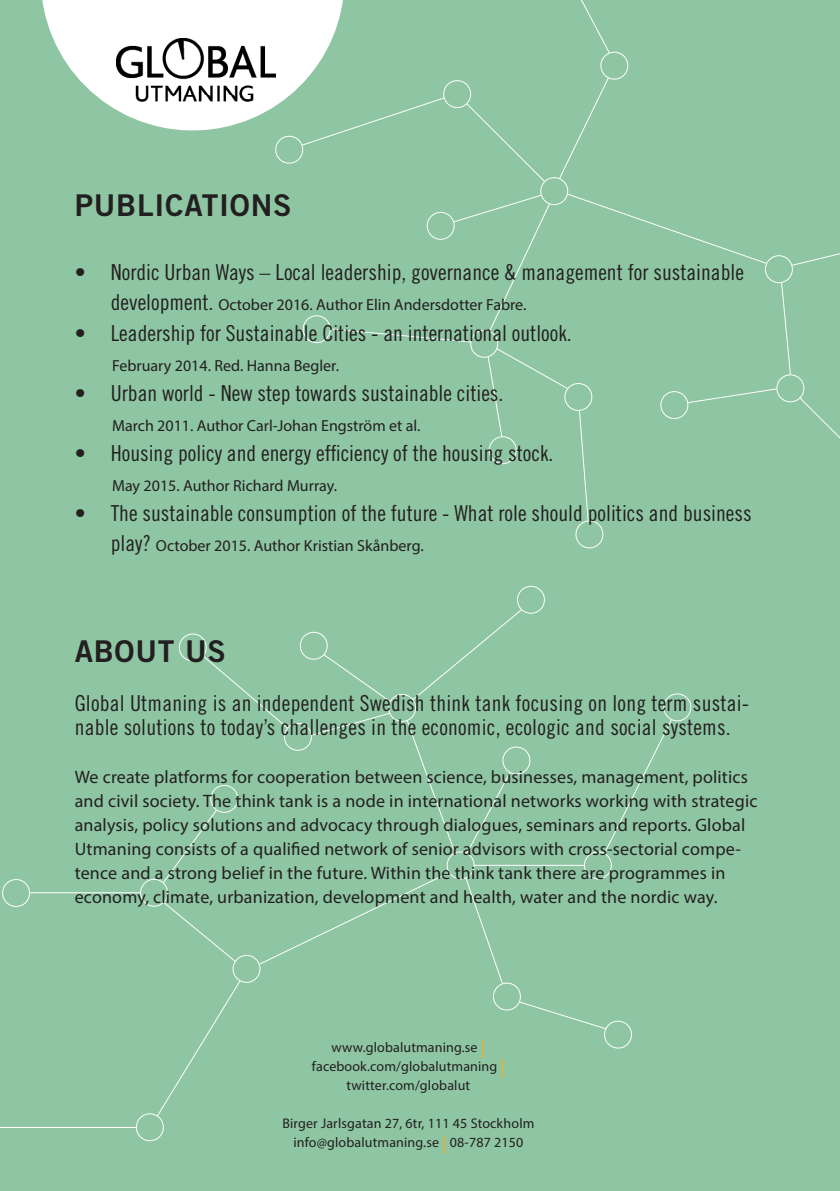
<style>
.page{position:relative;width:840px;height:1191px;background:#fff}
.page>*{position:absolute;margin:0;border:0;box-sizing:border-box;transform-origin:0 0}
.t1{font:30px "Trade Gothic LT Std Bd 2";letter-spacing:.025em;color:#231f20}
.t2{font:22px/24px "Trade Gothic LT Std Cn 18";color:#231f20}
.t3{font:18px/24px "Myriad Pro";letter-spacing:.01em;color:#231f20}
.t4{font:16px "Myriad Pro";color:#231f20}
.t5{font:14px/19px "Myriad Pro";letter-spacing:.01em;color:#231f20;text-align:center}
.s1{font-family:"Trade Gothic LT Std Cn 18";font-size:22px}
.s2{font-size:18px;color:#fbb017}
</style>
<div class="page">
<div style="left:0;top:0;width:839px;height:1191px;background:#8ec5a2"></div>
<svg style="left:2px;top:879px;width:29px;height:28px"></svg>
<hr style="left:0;top:1127px;width:136px;height:1px;background:#fff">
<hr style="left:30px;top:892px;width:110px;height:1px;background:#fff">
<svg style="left:134px;top:585px;width:558px;height:557px"></svg>
<div style="left:764px;top:255px;width:28px;height:28px;border:1px solid #fff;border-radius:50%"></div>
<div style="left:776px;top:374px;width:27px;height:28px;border:1px solid #fff;border-radius:50%"></div>
<div style="left:660px;top:391px;width:27px;height:28px;border:1px solid #fff;border-radius:50%"></div>
<div style="left:540px;top:177px;width:27px;height:28px;border:1px solid #fff;border-radius:50%"></div>
<div style="left:470px;top:330px;width:27px;height:27px;border:1px solid #fff;border-radius:50%"></div>
<div style="left:443px;top:80px;width:27px;height:28px;border:1px solid #fff;border-radius:50%"></div>
<div style="left:303px;top:315px;width:27px;height:28px;border:1px solid #fff;border-radius:50%"></div>
<svg style="left:790px;top:253px;width:49px;height:13px"></svg>
<svg style="left:780px;top:282px;width:10px;height:93px"></svg>
<svg style="left:686px;top:388px;width:90px;height:15px"></svg>
<svg style="left:799px;top:397px;width:40px;height:41px"></svg>
<svg style="left:558px;top:0;width:71px;height:179px"></svg>
<svg style="left:566px;top:193px;width:200px;height:71px"></svg>
<svg style="left:466px;top:103px;width:79px;height:79px"></svg>
<svg style="left:487px;top:348px;width:117px;height:201px"></svg>
<svg style="left:329px;top:195px;width:221px;height:147px"></svg>
<svg style="left:42px;top:0;width:402px;height:164px"></svg>
<img style="left:116px;top:39px;width:159px;height:62px">
<h1 class="t1" style="left:75px;top:187px;width:218px">PUBLICATIONS</h1>
<p class="t2" style="left:75px;top:260px;width:670px">• Nordic Urban Ways – Local leadership, governance &amp; management for sustainable</p>
<p class="t4" style="left:111px;top:295px;width:417px"><span class="s1">development.</span> October 2016. Author Elin Andersdotter Fabre.</p>
<p class="t2" style="left:75px;top:320px;width:498px">• Leadership for Sustainable Cities - an international outlook.</p>
<p class="t4" style="left:112px;top:355px;width:228px">February 2014. Red. Hanna Begler.</p>
<p class="t2" style="left:75px;top:380px;width:430px">• Urban world - New step towards sustainable cities.</p>
<p class="t4" style="left:112px;top:415px;width:310px">March 2011. Author Carl-Johan Engström et al.</p>
<p class="t2" style="left:75px;top:440px;width:480px">• Housing policy and energy efficiency of the housing stock.</p>
<p class="t4" style="left:112px;top:475px;width:226px">May 2015. Author Richard Murray.</p>
<p class="t2" style="left:75px;top:500px;width:678px">• The sustainable consumption of the future - What role should politics and business</p>
<p class="t4" style="left:111px;top:535px;width:314px"><span class="s1">play?</span> October 2015. Author Kristian Skånberg.</p>
<h1 class="t1" style="left:75px;top:633px;width:153px">ABOUT US</h1>
<p class="t2" style="left:75px;top:691px;width:675px">Global Utmaning is an independent Swedish think tank focusing on long term sustai&shy;nable solutions to today’s challenges in the economic, ecologic and social systems.</p>
<p class="t3" style="left:75px;top:764px;width:683px">We create platforms for cooperation between science, businesses, management, politics and civil society. The think tank is a node in international networks working with strategic analysis, policy solutions and advocacy through dialogues, seminars and reports. Global Utmaning consists of a qualified network of senior advisors with cross-sectorial compe&shy;tence and a strong belief in the future. Within the think tank there are programmes in economy, climate, urbanization, development and health, water and the nordic way.</p>
<p class="t5" style="left:312px;top:1037px;width:194px">www.globalutmaning.se <span class="s2">| </span>facebook.com/globalutmaning <span class="s2">| </span>twitter.com/globalut</p>
<p class="t5" style="left:282px;top:1113px;width:253px">Birger Jarlsgatan 27, 6tr, 111 45 Stockholm info@globalutmaning.se <span class="s2">|</span> 08-787 2150</p>
</div>
